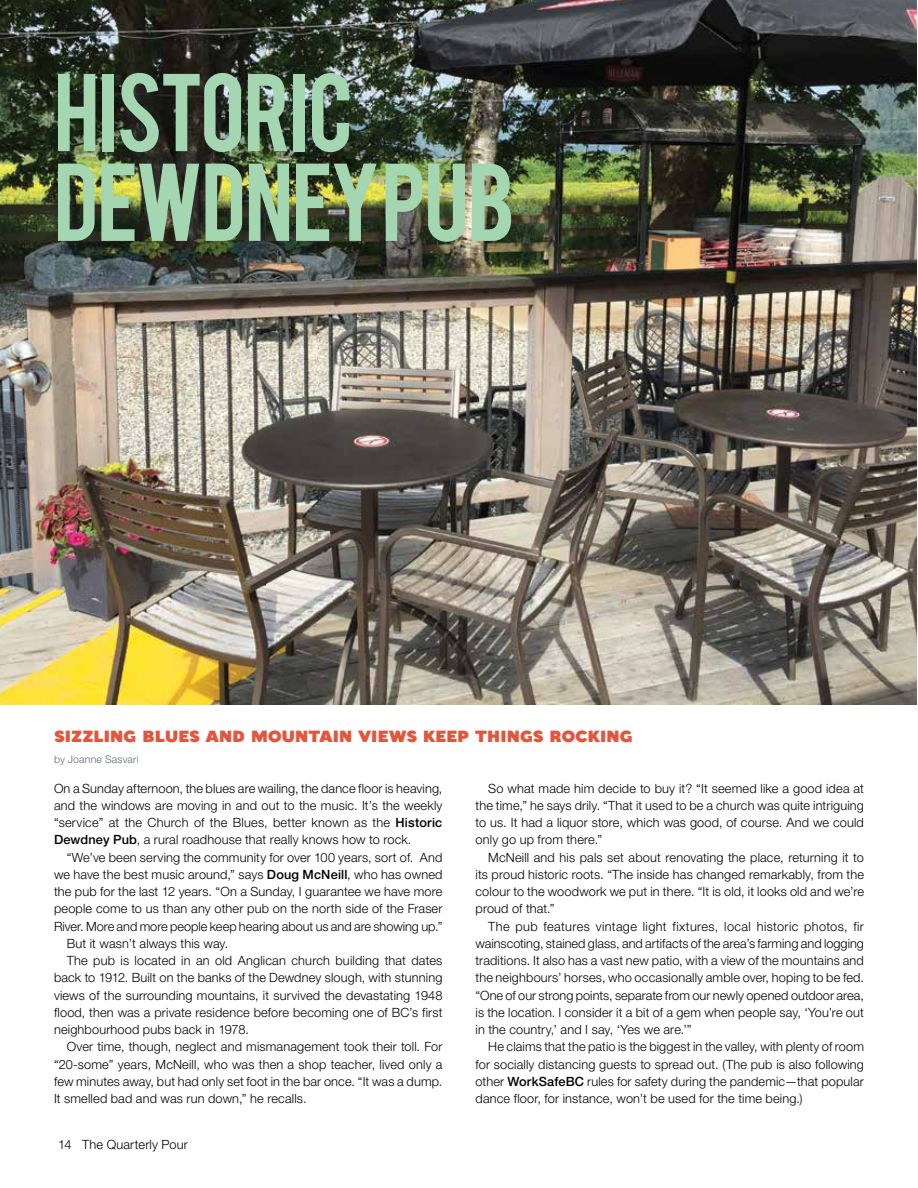
<style>
.page{position:relative;width:918px;height:1188px;background:#fff}
.page>*{position:absolute;margin:0;border:0;box-sizing:border-box;transform-origin:0 0}
.t1{font:86.85px/89.7px "Bebas";letter-spacing:-.02em;color:#a3d6b1}
.t2{font:900 22.65px "Gordon";letter-spacing:-.02em;color:#e2563d}
.t3{font:300 12.75px/17.2px "Helvetica Neue LT Std";letter-spacing:.01em;color:#000;text-align:justify}
.t4{font:300 10.5px "Helvetica Neue LT Std";letter-spacing:.02em;color:#616a74}
.s1{font-weight:500}
</style>
<div class="page">
<img style="left:0;top:0;width:916px;height:705px">
<h1 class="t1" style="left:54px;top:62px;width:463px">HISTORIC<br>DEWDNEY PUB</h1>
<h2 class="t2" style="left:54px;top:726px;width:581px">Sizzling Blues and Mountain Views Keep Things Rocking</h2>
<p class="t4" style="left:54px;top:753px;width:86px">by Joanne Sasvari</p>
<p class="t3" style="left:54px;top:779px;width:390px">On a Sunday afternoon, the blues are wailing, the dance floor is heaving, and the windows are moving in and out to the music. It’s the weekly “service” at the Church of the Blues, better known as the <span class="s1">Historic Dewdney Pub</span>, a rural roadhouse that really knows how to rock.</p>
<p class="t3" style="left:67px;top:848px;width:377px">“We’ve been serving the community for over 100 years, sort of. And</p>
<p class="t3" style="left:54px;top:866px;width:390px">we have the best music around,” says <span class="s1">Doug McNeill</span>, who has owned</p>
<p class="t3" style="left:54px;top:883px;width:390px">the pub for the last 12 years. “On a Sunday, I guarantee we have more</p>
<p class="t3" style="left:54px;top:900px;width:390px">people come to us than any other pub on the north side of the Fraser</p>
<p class="t3" style="left:54px;top:917px;width:390px">River. More and more people keep hearing about us and are showing up.”</p>
<p class="t3" style="left:67px;top:935px;width:163px">But it wasn’t always this way.</p>
<p class="t3" style="left:67px;top:952px;width:377px">The pub is located in an old Anglican church building that dates</p>
<p class="t3" style="left:54px;top:969px;width:390px">back to 1912. Built on the banks of the Dewdney slough, with stunning</p>
<p class="t3" style="left:54px;top:986px;width:390px">views of the surrounding mountains, it survived the devastating 1948</p>
<p class="t3" style="left:54px;top:1004px;width:390px">flood, then was a private residence before becoming one of BC’s first</p>
<p class="t3" style="left:54px;top:1021px;width:196px">neighbourhood pubs back in 1978.</p>
<p class="t3" style="left:67px;top:1038px;width:377px">Over time, though, neglect and mismanagement took their toll. For</p>
<p class="t3" style="left:54px;top:1055px;width:390px">“20-some” years, McNeill, who was then a shop teacher, lived only a</p>
<p class="t3" style="left:54px;top:1073px;width:390px">few minutes away, but had only set foot in the bar once. “It was a dump.</p>
<p class="t3" style="left:54px;top:1090px;width:254px">It smelled bad and was run down,” he recalls.</p>
<p class="t3" style="left:58px;top:1136px;width:131px">14 The Quarterly Pour</p>
<p class="t3" style="left:476px;top:779px;width:390px;text-indent:13px">So what made him decide to buy it? “It seemed like a good idea at the time,” he says drily. “That it used to be a church was quite intriguing to us. It had a liquor store, which was good, of course. And we could only go up from there.”</p>
<p class="t3" style="left:476px;top:848px;width:390px;text-indent:13px">McNeill and his pals set about renovating the place, returning it to its proud historic roots. “The inside has changed remarkably, from the colour to the woodwork we put in there. “It is old, it looks old and we’re proud of that.”</p>
<p class="t3" style="left:476px;top:917px;width:390px;text-indent:13px">The pub features vintage light fixtures, local historic photos, fir wainscoting, stained glass, and artifacts of the area’s farming and logging traditions. It also has a vast new patio, with a view of the mountains and the neighbours’ horses, who occasionally amble over, hoping to be fed. “One of our strong points, separate from our newly opened outdoor area, is the location. I consider it a bit of a gem when people say, ‘You’re out in the country,’ and I say, ‘Yes we are.’”</p>
<p class="t3" style="left:476px;top:1038px;width:390px;text-indent:13px">He claims that the patio is the biggest in the valley, with plenty of room for socially distancing guests to spread out. (The pub is also following other <span class="s1">WorkSafeBC</span> rules for safety during the pandemic—that popular dance floor, for instance, won’t be used for the time being.)</p>
</div>
